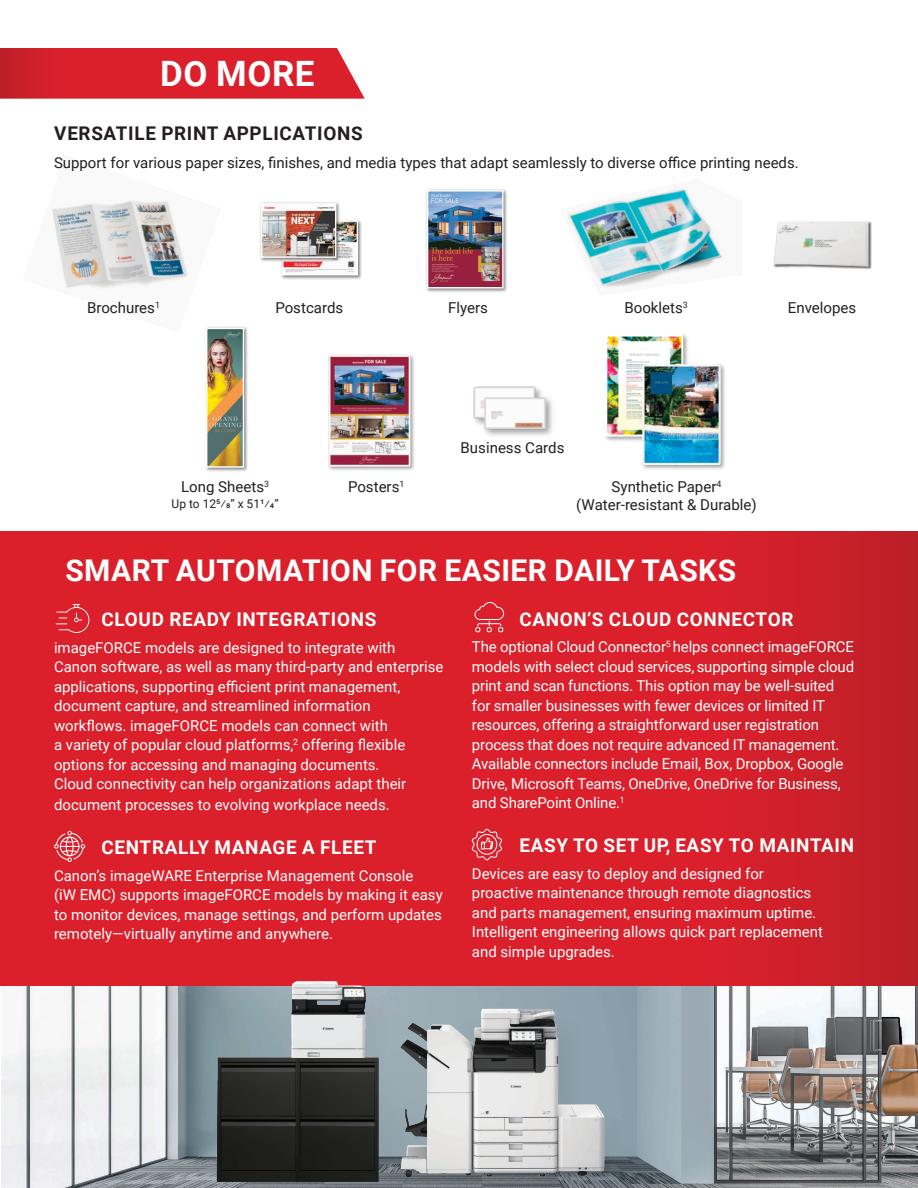
<style>
.page{position:relative;width:918px;height:1188px;background:#fff}
.page>*{position:absolute;margin:0;border:0;box-sizing:border-box;transform-origin:0 0}
._1st_Header{font:700 34.95px "Roboto";letter-spacing:.015em;color:#fff}
._1st_Header-2{font:700 30px "Roboto";letter-spacing:.015em;color:#fff}
._2nd_Header{font:700 18.9px "Roboto";letter-spacing:.035em;color:#fff}
._2nd_Header-2{font:700 18.9px "Roboto";letter-spacing:.035em;color:#231f20}
.Body_Copy{font:15px/19.5px "Roboto";color:#fff}
.Body_Copy-2{font:15px "Roboto";color:#231f20}
.Body_Copy-3{font:12px "Roboto";color:#231f20}
</style>
<div class="page">
<img style="left:1px;top:985px;width:917px;height:203px">
<img style="left:52px;top:200px;width:136px;height:89px">
<img style="left:567px;top:187px;width:155px;height:102px">
<div style="left:281px;top:219px;width:81px;height:61px;background:#231f20;opacity:.55"></div>
<div style="left:259px;top:202px;width:81px;height:60px;background:#231f20;opacity:.55"></div>
<img style="left:260px;top:203px;width:99px;height:73px">
<div style="left:774px;top:221px;width:98px;height:49px;background:#231f20;opacity:.75"></div>
<img style="left:774px;top:221px;width:94px;height:46px">
<div style="left:205px;top:326px;width:44px;height:146px;background:#231f20;opacity:.55"></div>
<img style="left:205px;top:327px;width:40px;height:141px">
<div style="left:425px;top:189px;width:83px;height:104px;background:#231f20;opacity:.55"></div>
<img style="left:426px;top:190px;width:78px;height:99px">
<svg style="left:0;top:48px;width:365px;height:51px;background:#da2a35"></svg>
<img style="left:473px;top:386px;width:79px;height:50px">
<img style="left:328px;top:354px;width:86px;height:116px">
<img style="left:605px;top:334px;width:83px;height:107px">
<img style="left:640px;top:363px;width:85px;height:106px">
<svg style="left:0;top:531px;width:918px;height:454px;background:#d71f2b"></svg>
<svg style="left:56px;top:604px;width:33px;height:29px"></svg>
<svg style="left:471px;top:828px;width:32px;height:33px"></svg>
<svg style="left:54px;top:831px;width:31px;height:31px"></svg>
<svg style="left:474px;top:602px;width:30px;height:30px"></svg>
<svg style="left:201px;top:992px;width:422px;height:196px;background:#879aa2"></svg>
<img style="left:391px;top:998px;width:221px;height:183px">
<img style="left:198px;top:1049px;width:209px;height:139px">
<img style="left:288px;top:978px;width:81px;height:80px">
<h1 class="_1st_Header" style="left:160px;top:49px;width:156px">DO MORE</h1>
<h2 class="_2nd_Header-2" style="left:54px;top:120px;width:310px">VERSATILE PRINT APPLICATIONS</h2>
<p class="Body_Copy-2" style="left:54px;top:152px;width:746px">Support for various paper sizes, finishes, and media types that adapt seamlessly to diverse office printing needs.</p>
<p class="Body_Copy-2" style="left:87px;top:297px;width:74px">Brochures<sup>1</sup></p>
<p class="Body_Copy-2" style="left:275px;top:297px;width:69px">Postcards</p>
<p class="Body_Copy-2" style="left:448px;top:297px;width:41px">Flyers</p>
<p class="Body_Copy-2" style="left:624px;top:297px;width:65px">Booklets<sup>3</sup></p>
<p class="Body_Copy-2" style="left:788px;top:297px;width:70px">Envelopes</p>
<p class="Body_Copy-2" style="left:181px;top:476px;width:89px">Long Sheets<sup>3</sup></p>
<p class="Body_Copy-3" style="left:172px;top:495px;width:109px">Up to 125/8” x 511/4”</p>
<p class="Body_Copy-2" style="left:348px;top:476px;width:58px">Posters<sup>1</sup></p>
<p class="Body_Copy-2" style="left:461px;top:438px;width:105px">Business Cards</p>
<p class="Body_Copy-2" style="left:612px;top:476px;width:111px">Synthetic Paper<sup>4</sup></p>
<p class="Body_Copy-2" style="left:576px;top:494px;width:182px">(Water-resistant &amp; Durable)</p>
<h1 class="_1st_Header-2" style="left:65px;top:549px;width:672px">SMART AUTOMATION FOR EASIER DAILY TASKS</h1>
<h2 class="_2nd_Header" style="left:102px;top:607px;width:276px">CLOUD READY INTEGRATIONS</h2>
<p class="Body_Copy" style="left:54px;top:637px;width:391px">imageFORCE models are designed to integrate with<br>Canon software, as well as many third-party and enterprise applications, supporting efficient print management, document capture, and streamlined information workflows. imageFORCE models can connect with<br>a variety of popular cloud platforms,<sup>2</sup> offering flexible options for accessing and managing documents.<br>Cloud connectivity can help organizations adapt their</p>
<p class="Body_Copy" style="left:54px;top:795px;width:337px">document processes to evolving workplace needs.</p>
<h2 class="_2nd_Header" style="left:102px;top:835px;width:276px">CENTRALLY MANAGE A FLEET</h2>
<p class="Body_Copy" style="left:54px;top:865px;width:390px">Canon’s imageWARE Enterprise Management Console<br>(iW EMC) supports imageFORCE models by making it easy to monitor devices, manage settings, and perform updates remotely—virtually anytime and anywhere.</p>
<h2 class="_2nd_Header" style="left:520px;top:606px;width:275px">CANON’S CLOUD CONNECTOR</h2>
<p class="Body_Copy" style="left:472px;top:636px;width:384px">The optional Cloud Connector<sup>5</sup> helps connect imageFORCE models with select cloud services, supporting simple cloud print and scan functions. This option may be well-suited for smaller businesses with fewer devices or limited IT resources, offering a straightforward user registration process that does not require advanced IT management.<br>Available connectors include Email, Box, Dropbox, Google Drive, Microsoft Teams, OneDrive, OneDrive for Business, and SharePoint Online.<sup>1</sup></p>
<h2 class="_2nd_Header" style="left:520px;top:832px;width:336px">EASY TO SET UP, EASY TO MAINTAIN</h2>
<p class="Body_Copy" style="left:472px;top:863px;width:353px">Devices are easy to deploy and designed for proactive maintenance through remote diagnostics and parts management, ensuring maximum uptime.<br>Intelligent engineering allows quick part replacement and simple upgrades.</p>
</div>
